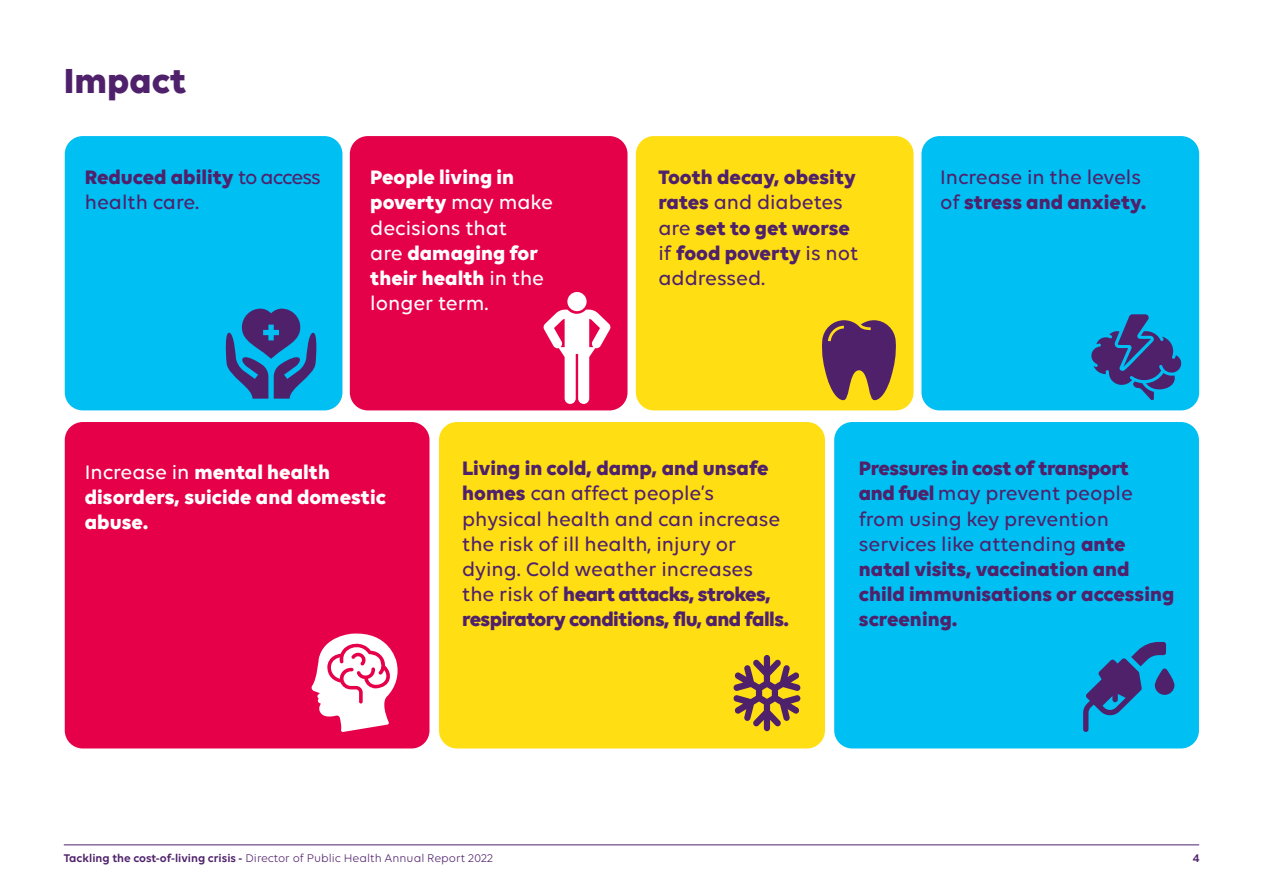
<style>
.page{position:relative;width:1263px;height:893px;background:#fff}
.page>*{position:absolute;margin:0;border:0;box-sizing:border-box;transform-origin:0 0}
.t1{font:700 37.5px "Volte";color:#4f216b}
.t2{font:500 21px/25.2px "Volte";color:#4f216b}
.t3{font:700 21px/25.2px "Volte";color:#4f216b}
.t4{font:700 21px/25.2px "Volte";color:#fff}
.t5{font:12px "Volte";color:#4f216b}
.t6{font:600 12px "Volte";color:#4f216b}
.s1{font-weight:700}
.s2{font-weight:500}
.s3{font-weight:600}
</style>
<div class="page">
<hr style="left:64px;top:844px;width:1135px;height:1px;background:#4f216b">
<div style="left:65px;top:136px;width:277px;height:274px;background:#00bff3;border-radius:18px"></div>
<div style="left:65px;top:422px;width:364px;height:326px;background:#e6004a;border-radius:18px"></div>
<div style="left:439px;top:422px;width:386px;height:326px;background:#ffde14;border-radius:18px"></div>
<div style="left:834px;top:422px;width:365px;height:326px;background:#00bff3;border-radius:18px"></div>
<div style="left:350px;top:136px;width:277px;height:274px;background:#e5004a;border-radius:18px"></div>
<div style="left:636px;top:136px;width:277px;height:274px;background:#ffde14;border-radius:18px"></div>
<div style="left:921px;top:136px;width:278px;height:274px;background:#00bff3;border-radius:18px"></div>
<svg style="left:226px;top:309px;width:90px;height:90px"></svg>
<svg style="left:543px;top:310px;width:68px;height:94px"></svg>
<div style="left:567px;top:292px;width:20px;height:19px;background:#fff;border-radius:50%"></div>
<svg style="left:822px;top:320px;width:74px;height:80px"></svg>
<svg style="left:1091px;top:314px;width:91px;height:86px"></svg>
<svg style="left:733px;top:655px;width:68px;height:76px"></svg>
<svg style="left:1083px;top:642px;width:91px;height:90px"></svg>
<svg style="left:311px;top:633px;width:87px;height:99px"></svg>
<p class="t1" style="left:64px;top:59px;width:124px">Impact</p>
<p class="t2" style="left:85px;top:164px;width:237px"><span class="s1">Reduced ability</span> to access health care.</p>
<p class="t2" style="left:940px;top:164px;width:208px">Increase in the levels of <span class="s1">stress and anxiety.</span></p>
<p class="t4" style="left:370px;top:164px;width:184px">People living in poverty <span class="s2">may make decisions that<br>are</span> damaging for their health <span class="s2">in the longer term.</span></p>
<p class="t3" style="left:658px;top:164px;width:201px">Tooth decay, obesity rates <span class="s2">and diabetes are</span> set to get worse <span class="s2">if</span> food poverty <span class="s2">is not addressed.</span></p>
<p class="t4" style="left:85px;top:459px;width:303px"><span class="s2">Increase in</span> mental health disorders, suicide and domestic abuse.</p>
<p class="t2" style="left:462px;top:455px;width:329px"><span class="s1">Living in cold, damp, and unsafe homes</span> can affect people’s physical health and can increase the risk of ill health, injury or dying. Cold weather increases the risk of <span class="s1">heart attacks, strokes, respiratory conditions, flu, and falls.</span></p>
<p class="t3" style="left:859px;top:455px;width:317px">Pressures in cost of transport<br>and fuel <span class="s2">may prevent people from using key prevention services like attending</span> ante natal visits, vaccination and child immunisations or accessing screening.</p>
<p class="t5" style="left:64px;top:851px;width:431px"><span class="s3">Tackling the cost-of-living crisis -</span> Director of Public Health Annual Report 2022</p>
<p class="t6" style="left:1193px;top:851px;width:8px">4</p>
</div>
